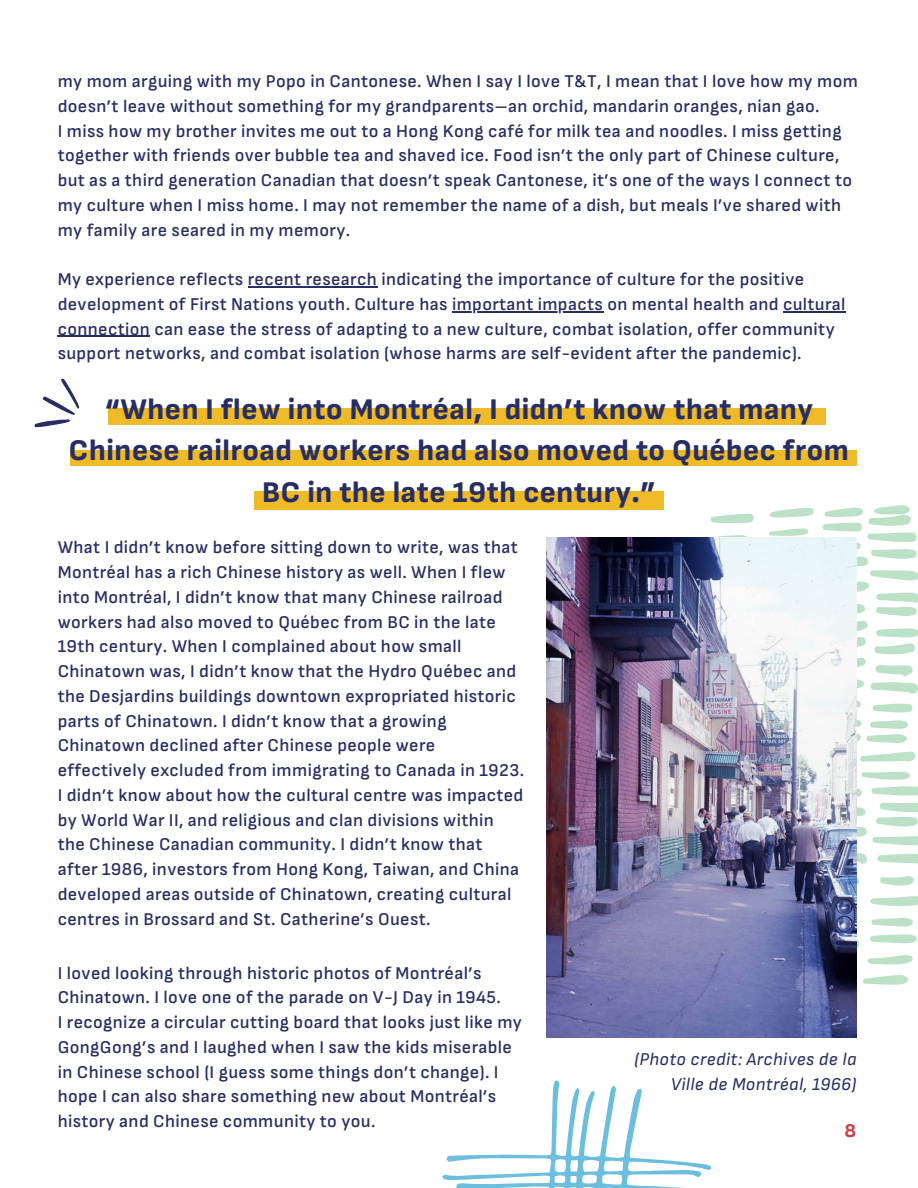
<style>
.page{position:relative;width:918px;height:1188px;background:#fff}
.page>*{position:absolute;margin:0;border:0;box-sizing:border-box;transform-origin:0 0}
.t1{font:800 30px/41.7px "Sofia Sans";letter-spacing:.02em;color:#272e64;text-align:center}
.t2{font:800 19.5px "Sofia Sans";color:#ce4049}
.t3{font:600 18px/24.8px "Sofia Sans";letter-spacing:.02em;color:#272e64}
.t4{font:italic 18px/24.8px "Sofia Sans";letter-spacing:.02em;color:#272e64;text-align:right}
</style>
<div class="page">
<div style="left:108px;top:408px;width:718px;height:16px;background:#efba28"></div>
<div style="left:70px;top:450px;width:718px;height:16px;background:#efba28"></div>
<div style="left:138px;top:450px;width:718px;height:16px;background:#efba28"></div>
<div style="left:254px;top:492px;width:410px;height:18px;background:#efba28"></div>
<svg style="left:710px;top:505px;width:208px;height:480px"></svg>
<img style="left:546px;top:537px;width:311px;height:501px">
<svg style="left:442px;top:1081px;width:270px;height:107px"></svg>
<svg style="left:34px;top:378px;width:45px;height:50px"></svg>
<hr style="left:248px;top:286px;width:129px;height:1px;background:#272e64">
<hr style="left:452px;top:311px;width:151px;height:1px;background:#272e64">
<hr style="left:783px;top:311px;width:63px;height:1px;background:#272e64">
<hr style="left:58px;top:336px;width:92px;height:1px;background:#272e64">
<p class="t3" style="left:58px;top:69px;width:802px">my mom arguing with my Popo in Cantonese. When I say I love T&amp;T, I mean that I love how my mom doesn’t leave without something for my grandparents–an orchid, mandarin oranges, nian gao.<br>I miss how my brother invites me out to a Hong Kong café for milk tea and noodles. I miss getting together with friends over bubble tea and shaved ice. Food isn’t the only part of Chinese culture, but as a third generation Canadian that doesn’t speak Cantonese, it’s one of the ways I connect to my culture when I miss home. I may not remember the name of a dish, but meals I’ve shared with my family are seared in my memory.</p>
<p class="t3" style="left:58px;top:267px;width:789px">My experience reflects recent research indicating the importance of culture for the positive development of First Nations youth. Culture has important impacts on mental health and cultural connection can ease the stress of adapting to a new culture, combat isolation, offer community support networks, and combat isolation (whose harms are self-evident after the pandemic).</p>
<h1 class="t1" style="left:69px;top:389px;width:781px">“When I flew into Montréal, I didn’t know that many<br>Chinese railroad workers had also moved to Québec from<br>BC in the late 19th century.”</h1>
<p class="t3" style="left:58px;top:536px;width:468px">What I didn’t know before sitting down to write, was that Montréal has a rich Chinese history as well. When I flew into Montréal, I didn’t know that many Chinese railroad workers had also moved to Québec from BC in the late 19th century. When I complained about how small Chinatown was, I didn’t know that the Hydro Québec and the Desjardins buildings downtown expropriated historic parts of Chinatown. I didn’t know that a growing Chinatown declined after Chinese people were effectively excluded from immigrating to Canada in 1923.<br>I didn’t know about how the cultural centre was impacted by World War II, and religious and clan divisions within the Chinese Canadian community. I didn’t know that after 1986, investors from Hong Kong, Taiwan, and China developed areas outside of Chinatown, creating cultural centres in Brossard and St. Catherine’s Ouest.</p>
<p class="t3" style="left:58px;top:961px;width:466px">I loved looking through historic photos of Montréal’s Chinatown. I love one of the parade on V-J Day in 1945.<br>I recognize a circular cutting board that looks just like my GongGong’s and I laughed when I saw the kids miserable in Chinese school (I guess some things don’t change). I hope I can also share something new about Montréal’s history and Chinese community to you.</p>
<p class="t4" style="left:634px;top:1048px;width:224px">(Photo credit: Archives de la<br>Ville de Montréal, 1966)</p>
<p class="t2" style="left:844px;top:1120px;width:13px">8</p>
</div>
